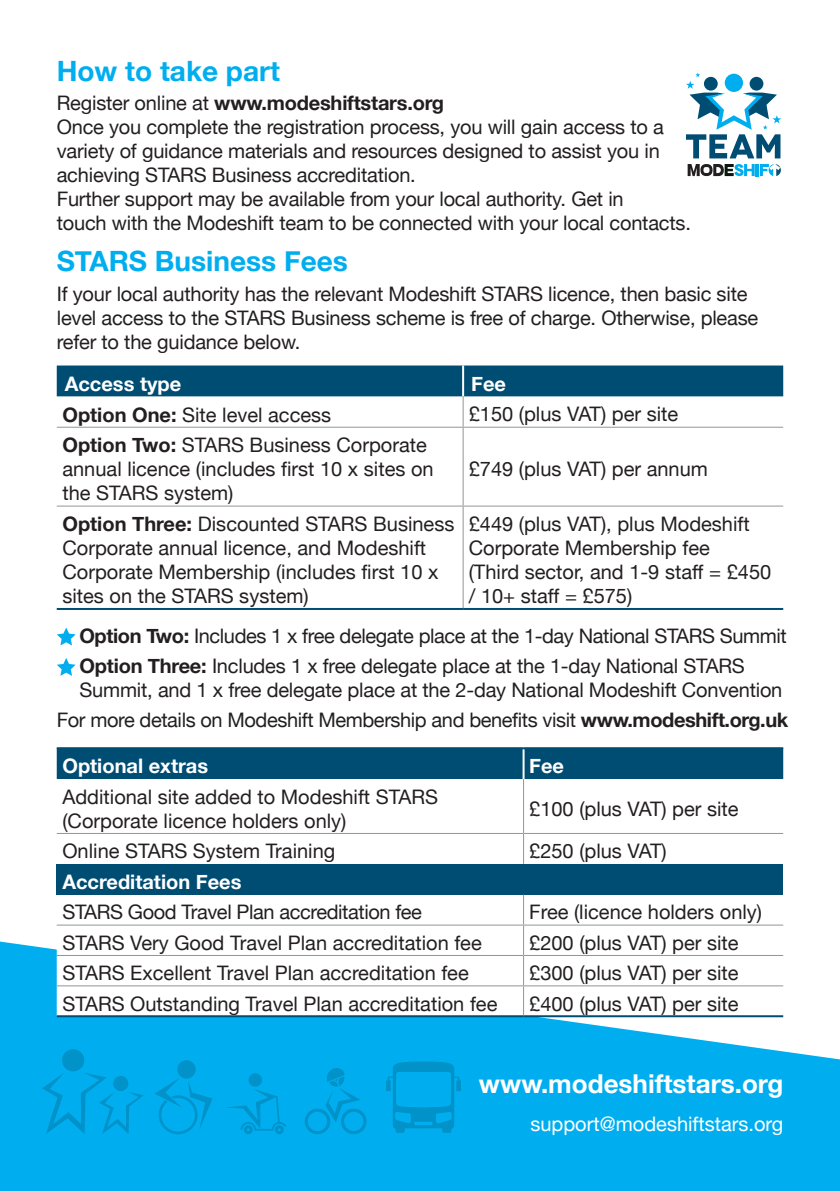
<style>
.page{position:relative;width:840px;height:1191px;background:#fff}
.page>*{position:absolute;margin:0;border:0;box-sizing:border-box;transform-origin:0 0}
.P_Body{font:700 28px "Helvetica Neue";color:#00aeef}
.t1{font:700 26px "Helvetica Neue";color:#fff}
.P_Body-2{font:20px/24px "Helvetica Neue";letter-spacing:-.01em;color:#231f20}
.P_Body-3{font:700 20px "Helvetica Neue";color:#fff}
.P_Body-4{font:700 20px "Helvetica Neue";letter-spacing:-.01em;color:#231f20}
.t2{font:20px "Helvetica Neue";color:#fff}
.s1{font-weight:400}
.s2{font-weight:700}
</style>
<div class="page">
<div style="left:57px;top:365px;width:725px;height:31px;background:#004d74"></div>
<hr style="left:57px;top:427px;width:406px;height:1px;background:#939598">
<hr style="left:463px;top:427px;width:319px;height:1px;background:#939598">
<hr style="left:57px;top:505px;width:406px;height:1px;background:#939598">
<hr style="left:463px;top:505px;width:319px;height:1px;background:#939598">
<hr style="left:462px;top:365px;width:2px;height:31px;background:#fff">
<hr style="left:462px;top:396px;width:1px;height:31px;background:#939598">
<hr style="left:462px;top:428px;width:1px;height:77px;background:#939598">
<hr style="left:462px;top:506px;width:1px;height:102px;background:#939598">
<hr style="left:57px;top:608px;width:406px;height:2px;background:#004d74">
<hr style="left:463px;top:608px;width:319px;height:2px;background:#004d74">
<svg style="left:0;top:941px;width:839px;height:250px;background:#14b4f0"></svg>
<svg style="left:687px;top:164px;width:93px;height:13px"></svg>
<svg style="left:686px;top:73px;width:94px;height:85px"></svg>
<div style="left:724px;top:74px;width:18px;height:18px;background:#00aeef;border-radius:50%"></div>
<svg style="left:57px;top:627px;width:19px;height:18px"></svg>
<svg style="left:57px;top:658px;width:19px;height:18px"></svg>
<svg style="left:36px;top:1072px;width:108px;height:62px;background:#00a8e7"></svg>
<div style="left:62px;top:1049px;width:22px;height:22px;background:#0092c8;border-radius:50%"></div>
<div style="left:341px;top:1108px;width:25px;height:26px;border:3px solid #0092c8;border-radius:50%"></div>
<div style="left:304px;top:1108px;width:26px;height:26px;border:3px solid #0092c8;border-radius:50%"></div>
<svg style="left:325px;top:1065px;width:35px;height:57px;background:#00a5e3"></svg>
<div style="left:275px;top:1125px;width:9px;height:9px;border:3px solid #0092c8;border-radius:50%"></div>
<div style="left:244px;top:1125px;width:9px;height:9px;border:3px solid #0092c8;border-radius:50%"></div>
<svg style="left:225px;top:1088px;width:63px;height:43px;background:#00a8e7"></svg>
<div style="left:248px;top:1073px;width:14px;height:13px;background:#0092c8;border-radius:50%"></div>
<div style="left:177px;top:1060px;width:18px;height:18px;background:#0092c8;border-radius:50%"></div>
<svg style="left:154px;top:1077px;width:58px;height:57px;background:#00a8e6"></svg>
<svg style="left:386px;top:1061px;width:74px;height:71px;background:#00a3e0"></svg>
<div style="left:57px;top:749px;width:725px;height:30px;background:#004d74"></div>
<svg style="left:57px;top:779px;width:725px;height:236px"></svg>
<div style="left:57px;top:864px;width:725px;height:30px;background:#004d74"></div>
<hr style="left:57px;top:833px;width:466px;height:1px;background:#939598">
<hr style="left:523px;top:833px;width:259px;height:1px;background:#939598">
<hr style="left:57px;top:924px;width:466px;height:1px;background:#939598">
<hr style="left:523px;top:924px;width:259px;height:1px;background:#939598">
<hr style="left:57px;top:955px;width:466px;height:1px;background:#939598">
<hr style="left:523px;top:955px;width:259px;height:1px;background:#939598">
<hr style="left:57px;top:985px;width:466px;height:1px;background:#939598">
<hr style="left:523px;top:985px;width:259px;height:1px;background:#939598">
<hr style="left:522px;top:779px;width:1px;height:54px;background:#939598">
<hr style="left:522px;top:834px;width:1px;height:30px;background:#939598">
<hr style="left:522px;top:894px;width:1px;height:30px;background:#939598">
<hr style="left:522px;top:925px;width:1px;height:30px;background:#939598">
<svg style="left:522px;top:956px;width:1px;height:59px"></svg>
<hr style="left:522px;top:749px;width:2px;height:30px;background:#fff">
<hr style="left:57px;top:747px;width:466px;height:2px;background:#004d74">
<hr style="left:523px;top:747px;width:259px;height:2px;background:#004d74">
<hr style="left:57px;top:1015px;width:466px;height:2px;background:#004d74">
<hr style="left:523px;top:1015px;width:259px;height:2px;background:#004d74">
<p class="P_Body" style="left:57px;top:49px;width:224px">How to take part</p>
<p class="P_Body-4" style="left:57px;top:87px;width:388px"><span class="s1">Register online at</span> www.modeshiftstars.org</p>
<p class="P_Body-2" style="left:57px;top:116px;width:608px">Once you complete the registration process, you will gain access to a variety of guidance materials and resources designed to assist you in achieving STARS Business accreditation.</p>
<p class="P_Body-2" style="left:57px;top:188px;width:635px">Further support may be available from your local authority. Get in<br>touch with the Modeshift team to be connected with your local contacts.</p>
<p class="P_Body" style="left:57px;top:239px;width:292px">STARS Business Fees</p>
<p class="P_Body-2" style="left:57px;top:283px;width:702px">If your local authority has the relevant Modeshift STARS licence, then basic site level access to the STARS Business scheme is free of charge. Otherwise, please refer to the guidance below.</p>
<p class="P_Body-3" style="left:65px;top:368px;width:118px">Access type</p>
<p class="P_Body-3" style="left:471px;top:368px;width:36px">Fee</p>
<p class="P_Body-2" style="left:62px;top:403px;width:270px"><span class="s2">Option One:</span> Site level access</p>
<p class="P_Body-2" style="left:468px;top:403px;width:211px">£150 (plus VAT) per site</p>
<p class="P_Body-2" style="left:62px;top:434px;width:372px"><span class="s2">Option Two:</span> STARS Business Corporate annual licence (includes first 10 x sites on the STARS system)</p>
<p class="P_Body-2" style="left:468px;top:458px;width:240px">£749 (plus VAT) per annum</p>
<p class="P_Body-2" style="left:62px;top:513px;width:393px"><span class="s2">Option Three:</span> Discounted STARS Business Corporate annual licence, and Modeshift Corporate Membership (includes first 10 x sites on the STARS system)</p>
<p class="P_Body-2" style="left:468px;top:513px;width:304px">£449 (plus VAT), plus Modeshift<br>Corporate Membership fee<br>(Third sector, and 1-9 staff = £450 / 10+ staff = £575)</p>
<p class="P_Body-2" style="left:79px;top:625px;width:708px"><span class="s2">Option Two:</span> Includes 1 x free delegate place at the 1-day National STARS Summit</p>
<p class="P_Body-2" style="left:79px;top:655px;width:704px"><span class="s2">Option Three:</span> Includes 1 x free delegate place at the 1-day National STARS<br>Summit, and 1 x free delegate place at the 2-day National Modeshift Convention</p>
<p class="P_Body-2" style="left:57px;top:709px;width:732px">For more details on Modeshift Membership and benefits visit <span class="s2">www.modeshift.org.uk</span></p>
<p class="P_Body-3" style="left:62px;top:750px;width:147px">Optional extras</p>
<p class="P_Body-3" style="left:529px;top:750px;width:36px">Fee</p>
<p class="P_Body-2" style="left:62px;top:786px;width:377px">Additional site added to Modeshift STARS (Corporate licence holders only)</p>
<p class="P_Body-2" style="left:529px;top:798px;width:211px">£100 (plus VAT) per site</p>
<p class="P_Body-2" style="left:62px;top:840px;width:274px">Online STARS System Training</p>
<p class="P_Body-2" style="left:529px;top:840px;width:139px">£250 (plus VAT)</p>
<p class="P_Body-3" style="left:62px;top:866px;width:180px">Accreditation Fees</p>
<p class="P_Body-2" style="left:62px;top:901px;width:361px">STARS Good Travel Plan accreditation fee</p>
<p class="P_Body-2" style="left:529px;top:901px;width:234px">Free (licence holders only)</p>
<p class="P_Body-2" style="left:62px;top:931px;width:420px">STARS Very Good Travel Plan accreditation fee</p>
<p class="P_Body-2" style="left:529px;top:931px;width:211px">£200 (plus VAT) per site</p>
<p class="P_Body-2" style="left:62px;top:962px;width:407px">STARS Excellent Travel Plan accreditation fee</p>
<p class="P_Body-2" style="left:529px;top:962px;width:211px">£300 (plus VAT) per site</p>
<p class="P_Body-2" style="left:62px;top:992px;width:436px">STARS Outstanding Travel Plan accreditation fee</p>
<p class="P_Body-2" style="left:529px;top:992px;width:211px">£400 (plus VAT) per site</p>
<p class="t1" style="left:478px;top:1063px;width:305px">www.modeshiftstars.org</p>
<p class="t2" style="left:530px;top:1109px;width:254px">support@modeshiftstars.org</p>
</div>
